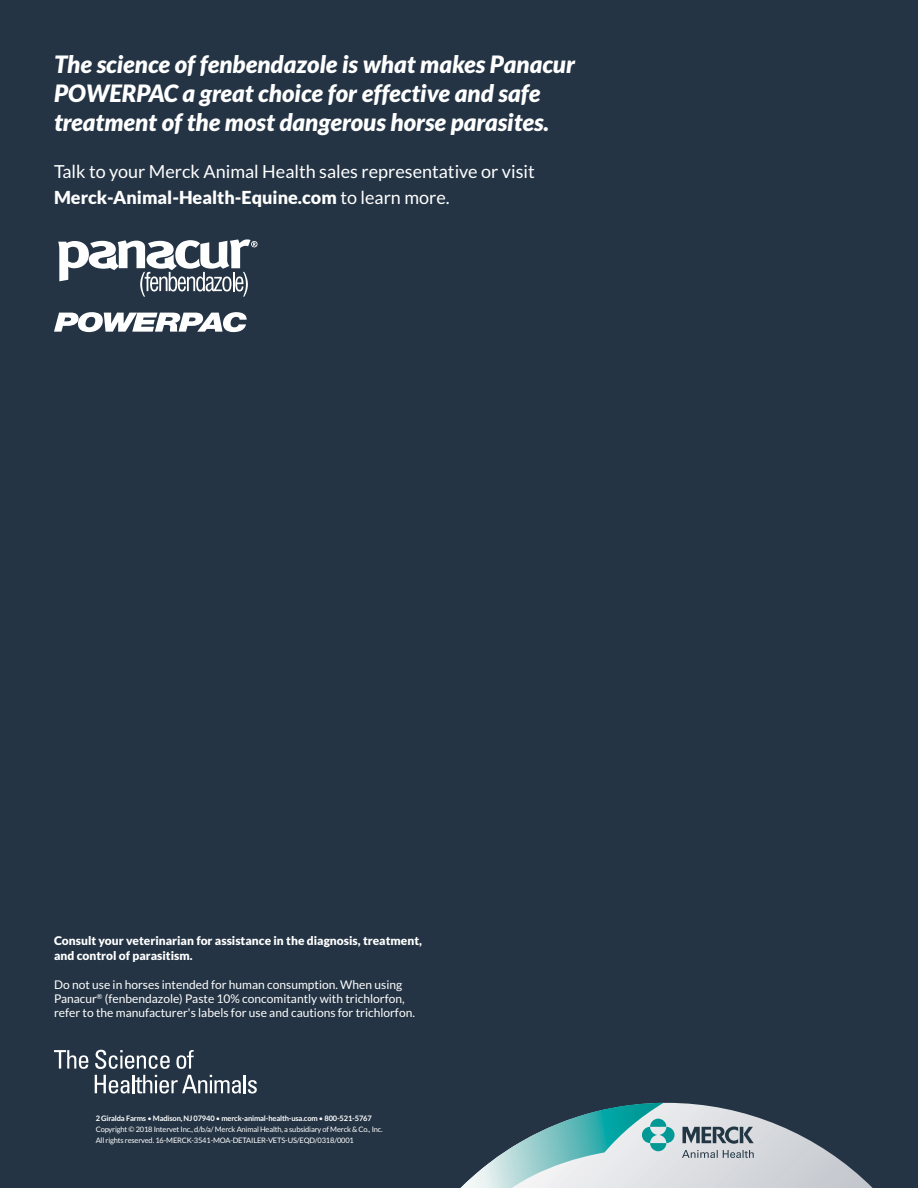
<style>
.page{position:relative;width:918px;height:1188px;background:#243444}
.page>*{position:absolute;margin:0;border:0;box-sizing:border-box;transform-origin:0 0}
.t1{font:italic 900 24px/28.8px "Lato";color:#fff}
.t2{font:18px/25.5px "Lato";color:#fff}
.t3{font:12px/14.4px "Lato";color:#fff}
.t4{font:900 12px/14.4px "Lato";color:#fff}
.t5{font:7.5px/11.2px "Lato";letter-spacing:-.02em;color:#fff}
.s1{font-weight:900}
.s2{font-weight:700}
</style>
<div class="page">
<svg style="left:460px;top:1103px;width:413px;height:85px"></svg>
<svg style="left:54px;top:1050px;width:34px;height:19px"></svg>
<svg style="left:95px;top:1050px;width:75px;height:19px"></svg>
<svg style="left:176px;top:1050px;width:18px;height:19px"></svg>
<svg style="left:95px;top:1075px;width:162px;height:19px"></svg>
<svg style="left:54px;top:312px;width:193px;height:20px"></svg>
<svg style="left:58px;top:239px;width:200px;height:58px"></svg>
<h1 class="t1" style="left:54px;top:50px;width:523px">The science of fenbendazole is what makes Panacur<br>POWERPAC a great choice for effective and safe treatment of the most dangerous horse parasites.</h1>
<h2 class="t2" style="left:54px;top:159px;width:482px">Talk to your Merck Animal Health sales representative or visit<br><span class="s1">Merck-Animal-Health-Equine.com</span> to learn more.</h2>
<h3 class="t4" style="left:54px;top:933px;width:370px">Consult your veterinarian for assistance in the diagnosis, treatment, and control of parasitism.</h3>
<h3 class="t3" style="left:54px;top:977px;width:362px">Do not use in horses intended for human consumption. When using<br>Panacur<sup>®</sup> (fenbendazole) Paste 10% concomitantly with trichlorfon, refer to the manufacturer's labels for use and cautions for trichlorfon.</h3>
<p class="t5" style="left:96px;top:1112px;width:289px"><span class="s2">2 Giralda Farms</span> • <span class="s2">Madison, NJ 07940</span> • <span class="s2">merck-animal-health-usa.com</span> • <span class="s2">800-521-5767<br></span>Copyright © 2018 Intervet Inc., d/b/a/ Merck Animal Health, a subsidiary of Merck &amp; Co., Inc.<br>All rights reserved. 16-MERCK-3541-MOA-DETAILER-VETS-US/EQD/0318/0001</p>
</div>
